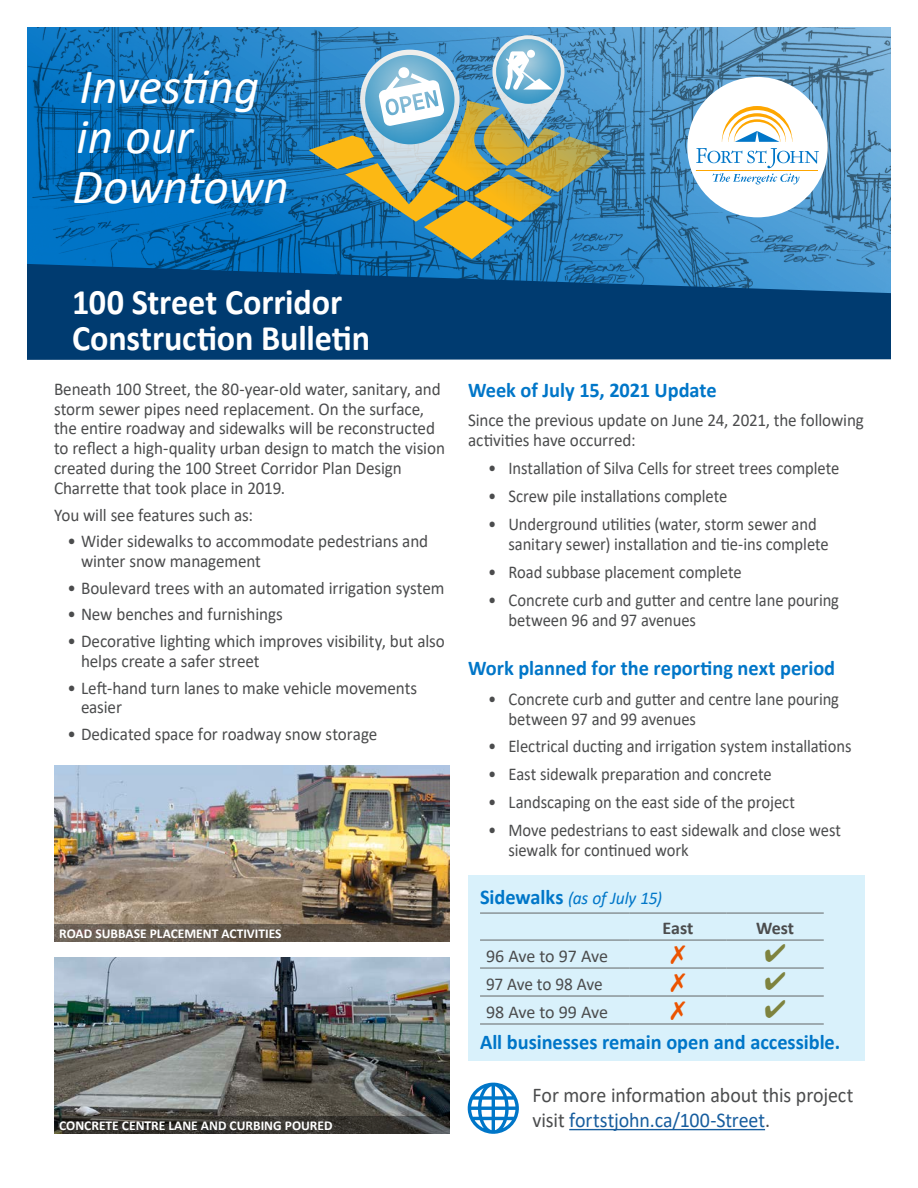
<style>
.page{position:relative;width:918px;height:1188px;background:#fff}
.page>*{position:absolute;margin:0;border:0;box-sizing:border-box;transform-origin:0 0}
.t1{font:italic 49.5px/50.2px "Calibri";letter-spacing:-.005em;color:#fff}
.t2{font:700 36px/36px "Calibri";letter-spacing:-.005em;color:#fff;scale:.95 1}
.Heading-medium{font:700 21px "Calibri";letter-spacing:-.005em;color:#0076c8}
.t3{font:21px/25.2px "Calibri";letter-spacing:-.005em;color:#4b4c4d;scale:.95 1}
.Heading-medium-2{font:18px/19.8px "Calibri";letter-spacing:-.005em;color:#4b4c4d;scale:.95 1}
.Heading-medium-3{font:18px/19.8px "Calibri";letter-spacing:-.005em;color:#4b4c4d;scale:.92 1}
.body-paragraph{font:18px/19.8px "Calibri";letter-spacing:-.005em;color:#4b4c4d;scale:.95 1}
.Paragraph_Style_1{font:18px "Calibri";letter-spacing:-.01em;color:#4b4c4d}
.Heading-medium-4{font:italic 18px "Calibri";letter-spacing:-.01em;color:#0076c8}
.Final-Table-Row{font:18px "Calibri";letter-spacing:-.01em;color:#4b4c4d;scale:.96 1}
.Paragraph_Style_1-2{font:700 18px "Calibri";letter-spacing:-.01em;color:#4b4c4d}
.Subhead{font:700 13.5px "Calibri";color:#fff}
.s1{font-weight:700;font-style:normal;font-size:21px}
.s2{color:#175d9e}
</style>
<div class="page">
<div style="left:468px;top:876px;width:397px;height:185px;background:#d9f1fb"></div>
<img style="left:27px;top:27px;width:864px;height:237px">
<svg style="left:27px;top:264px;width:864px;height:96px;background:#07467c"></svg>
<svg style="left:309px;top:101px;width:302px;height:158px;background:#678c82"></svg>
<svg style="left:360px;top:50px;width:100px;height:144px;background:#acbcb0"></svg>
<svg style="left:492px;top:35px;width:73px;height:105px;background:#9fbac5"></svg>
<svg style="left:365px;top:55px;width:90px;height:89px;background:#55a4cc"></svg>
<svg style="left:496px;top:39px;width:65px;height:65px"></svg>
<svg style="left:505px;top:50px;width:48px;height:40px"></svg>
<svg style="left:378px;top:67px;width:67px;height:59px"></svg>
<div style="left:687px;top:77px;width:141px;height:140px;background:#fff;border-radius:50%"></div>
<svg style="left:696px;top:148px;width:123px;height:36px"></svg>
<svg style="left:722px;top:106px;width:70px;height:36px"></svg>
<hr style="left:569px;top:1129px;width:196px;height:1px;background:#175d9e">
<svg style="left:468px;top:1083px;width:51px;height:51px"></svg>
<img style="left:54px;top:958px;width:396px;height:158px">
<svg style="left:54px;top:1116px;width:396px;height:18px;background:#383632"></svg>
<img style="left:54px;top:765px;width:396px;height:159px">
<svg style="left:54px;top:924px;width:396px;height:18px;background:#62564a"></svg>
<hr style="left:480px;top:913px;width:149px;height:1px;background:#646665">
<hr style="left:629px;top:913px;width:98px;height:1px;background:#646665">
<hr style="left:727px;top:913px;width:97px;height:1px;background:#646665">
<hr style="left:480px;top:940px;width:149px;height:1px;background:#646665">
<hr style="left:629px;top:940px;width:98px;height:1px;background:#646665">
<hr style="left:727px;top:940px;width:97px;height:1px;background:#646665">
<hr style="left:480px;top:968px;width:149px;height:1px;background:#646665">
<hr style="left:629px;top:968px;width:98px;height:1px;background:#646665">
<hr style="left:727px;top:968px;width:97px;height:1px;background:#646665">
<hr style="left:480px;top:996px;width:149px;height:1px;background:#646665">
<hr style="left:629px;top:996px;width:98px;height:1px;background:#646665">
<hr style="left:727px;top:996px;width:97px;height:1px;background:#646665">
<hr style="left:480px;top:1024px;width:149px;height:1px;background:#646665">
<hr style="left:629px;top:1024px;width:98px;height:1px;background:#646665">
<hr style="left:727px;top:1024px;width:97px;height:1px;background:#646665">
<p class="t1" style="left:72px;top:59px;width:218px">Investing in our<br>Downtown</p>
<p class="t2" style="left:72px;top:284px;width:315px">100 Street Corridor<br>Construction Bulletin</p>
<p class="Heading-medium-2" style="left:54px;top:378px;width:413px">Beneath 100 Street, the 80-year-old water, sanitary, and storm sewer pipes need replacement. On the surface, the entire roadway and sidewalks will be reconstructed to reflect a high-quality urban design to match the vision created during the 100 Street Corridor Plan Design Charrette that took place in 2019.</p>
<p class="Heading-medium-2" style="left:54px;top:504px;width:211px">You will see features such as:</p>
<p class="Heading-medium-2" style="left:81px;top:531px;width:367px;text-indent:-14px">• Wider sidewalks to accommodate pedestrians and winter snow management</p>
<p class="Heading-medium-2" style="left:68px;top:578px;width:398px">• Boulevard trees with an automated irrigation system</p>
<p class="Heading-medium-2" style="left:68px;top:604px;width:228px">• New benches and furnishings</p>
<p class="Heading-medium-2" style="left:81px;top:631px;width:385px;text-indent:-14px">• Decorative lighting which improves visibility, but also helps create a safer street</p>
<p class="Heading-medium-2" style="left:81px;top:677px;width:356px;text-indent:-14px">• Left-hand turn lanes to make vehicle movements easier</p>
<p class="Heading-medium-2" style="left:68px;top:724px;width:328px">• Dedicated space for roadway snow storage</p>
<p class="Subhead" style="left:59px;top:924px;width:224px">ROAD SUBBASE PLACEMENT ACTIVITIES</p>
<p class="Subhead" style="left:59px;top:1116px;width:275px">CONCRETE CENTRE LANE AND CURBING POURED</p>
<p class="Heading-medium" style="left:468px;top:375px;width:250px">Week of July 15, 2021 Update</p>
<p class="body-paragraph" style="left:468px;top:410px;width:418px">Since the previous update on June 24, 2021, the following activities have occurred:</p>
<p class="Heading-medium-3" style="left:488px;top:458px;width:383px">• Installation of Silva Cells for street trees complete</p>
<p class="Heading-medium-3" style="left:488px;top:486px;width:261px">• Screw pile installations complete</p>
<p class="Heading-medium-3" style="left:508px;top:514px;width:350px;text-indent:-20px">• Underground utilities (water, storm sewer and sanitary sewer) installation and tie-ins complete</p>
<p class="Heading-medium-3" style="left:488px;top:562px;width:277px">• Road subbase placement complete</p>
<p class="Heading-medium-3" style="left:508px;top:590px;width:361px;text-indent:-20px">• Concrete curb and gutter and centre lane pouring between 96 and 97 avenues</p>
<p class="Heading-medium" style="left:468px;top:653px;width:369px">Work planned for the reporting next period</p>
<p class="Heading-medium-3" style="left:508px;top:688px;width:361px;text-indent:-20px">• Concrete curb and gutter and centre lane pouring between 97 and 99 avenues</p>
<p class="Heading-medium-3" style="left:488px;top:736px;width:396px">• Electrical ducting and irrigation system installations</p>
<p class="Heading-medium-3" style="left:488px;top:764px;width:310px">• East sidewalk preparation and concrete</p>
<p class="Heading-medium-3" style="left:488px;top:792px;width:335px">• Landscaping on the east side of the project</p>
<p class="Heading-medium-3" style="left:508px;top:820px;width:363px;text-indent:-20px">• Move pedestrians to east sidewalk and close west siewalk for continued work</p>
<p class="Heading-medium-4" style="left:480px;top:885px;width:184px"><span class="s1">Sidewalks</span> (as of July 15)</p>
<p class="Paragraph_Style_1" style="left:486px;top:944px;width:124px">96 Ave to 97 Ave</p>
<p class="Final-Table-Row" style="left:486px;top:972px;width:123px">97 Ave to 98 Ave</p>
<p class="Paragraph_Style_1" style="left:486px;top:1000px;width:124px">98 Ave to 99 Ave</p>
<p class="Paragraph_Style_1-2" style="left:663px;top:915px;width:32px">East</p>
<p class="Paragraph_Style_1-2" style="left:756px;top:915px;width:39px">West</p>
<p class="Heading-medium" style="left:480px;top:1027px;width:362px">All businesses remain open and accessible.</p>
<p class="t3" style="left:533px;top:1082px;width:339px">For more information about this project visit <span class="s2">fortstjohn.ca/100-Street</span>.</p>
</div>
